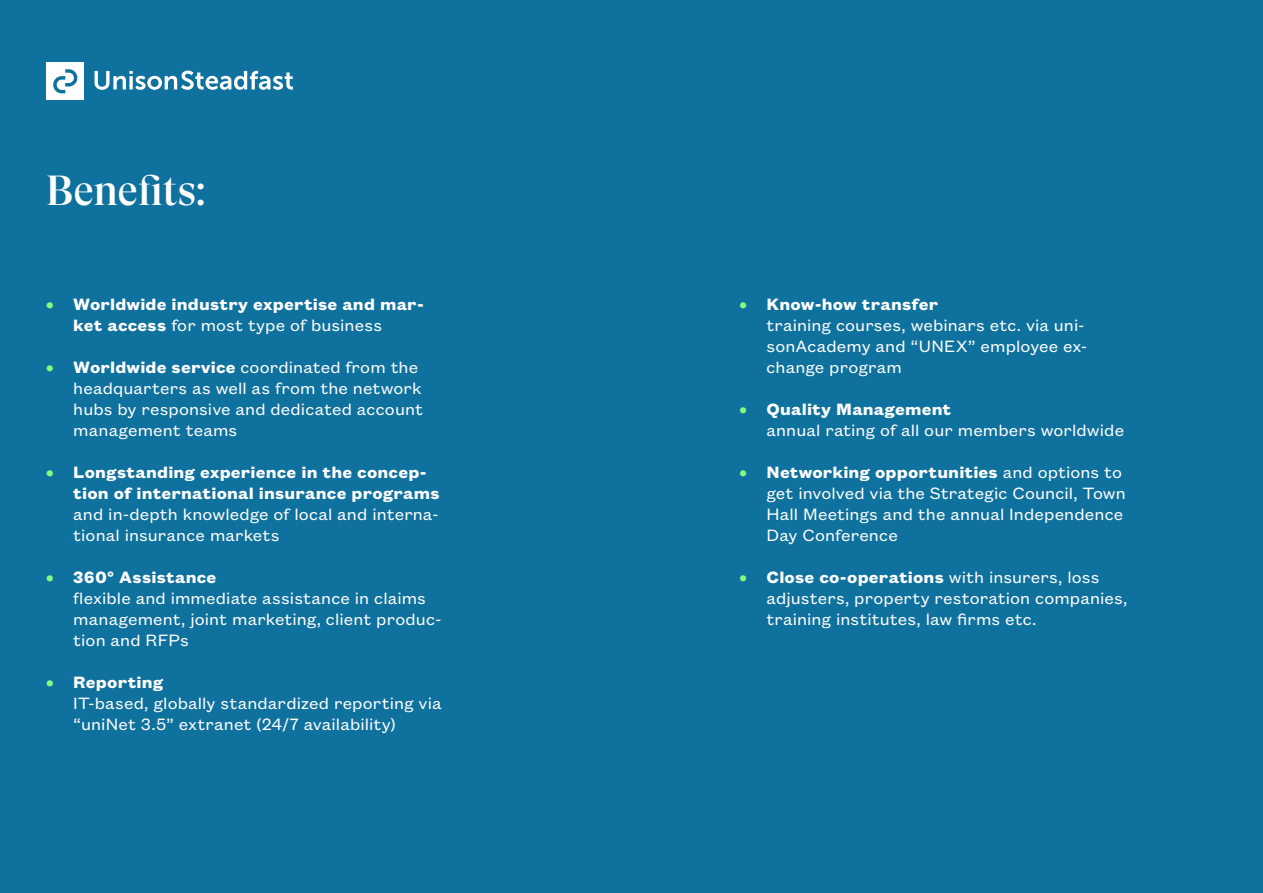
<style>
.page{position:relative;width:1263px;height:893px;background:#0f719e}
.page>*{position:absolute;margin:0;border:0;box-sizing:border-box;transform-origin:0 0}
.t1{font:500 42px "GT Super Display";color:#fff}
.t2{font:18px/21px "Founders Grotesk Text";letter-spacing:.005em;color:#fff}
.t3{font:700 18px/21px "Founders Grotesk Text";letter-spacing:.01em;color:#fff}
.s1{color:#82ff80}
.s2{font-weight:400}
.s3{font-weight:700;color:#82ff80}
.s4{font-weight:700}
</style>
<div class="page">
<svg style="left:95px;top:71px;width:198px;height:19px"></svg>
<div style="left:46px;top:62px;width:38px;height:38px;background:#fff"></div>
<svg style="left:53px;top:69px;width:24px;height:24px"></svg>
<p class="t1" style="left:46px;top:169px;width:161px">Benefits:</p>
<p class="t3" style="left:73px;top:293px;width:352px;text-indent:-27px"><span class="s1">•</span> Worldwide industry expertise and mar&shy;ket access <span class="s2">for most type of business</span></p>
<p class="t2" style="left:73px;top:356px;width:351px;text-indent:-27px"><span class="s3">•</span> <span class="s4">Worldwide service</span> coordinated from the headquarters as well as from the network hubs by responsive and dedicated account management teams</p>
<p class="t3" style="left:73px;top:461px;width:368px;text-indent:-27px"><span class="s1">•</span> Longstanding experience in the concep&shy;tion of international insurance programs <span class="s2">and in-depth knowledge of local and interna&shy;tional insurance markets</span></p>
<p class="t2" style="left:73px;top:566px;width:370px;text-indent:-27px"><span class="s3">•</span> <span class="s4">360° Assistance<br></span>flexible and immediate assistance in claims management, joint marketing, client produc&shy;tion and RFPs</p>
<p class="t2" style="left:73px;top:671px;width:370px;text-indent:-27px"><span class="s3">•</span> <span class="s4">Reporting<br></span>IT-based, globally standardized reporting via “uniNet 3.5” extranet (24/7 availability)</p>
<p class="t2" style="left:766px;top:293px;width:322px;text-indent:-27px"><span class="s3">•</span> <span class="s4">Know-how transfer<br></span>training courses, webinars etc. via uni&shy;sonAcademy and “UNEX” employee ex&shy;change program</p>
<p class="t2" style="left:766px;top:398px;width:359px;text-indent:-27px"><span class="s3">•</span> <span class="s4">Quality Management<br></span>annual rating of all our members worldwide</p>
<p class="t2" style="left:766px;top:461px;width:361px;text-indent:-27px"><span class="s3">•</span> <span class="s4">Networking opportunities</span> and options to get involved via the Strategic Council, Town Hall Meetings and the annual Independence Day Conference</p>
<p class="t2" style="left:766px;top:566px;width:362px;text-indent:-27px"><span class="s3">•</span> <span class="s4">Close co-operations</span> with insurers, loss adjusters, property restoration companies, training institutes, law firms etc.</p>
</div>
